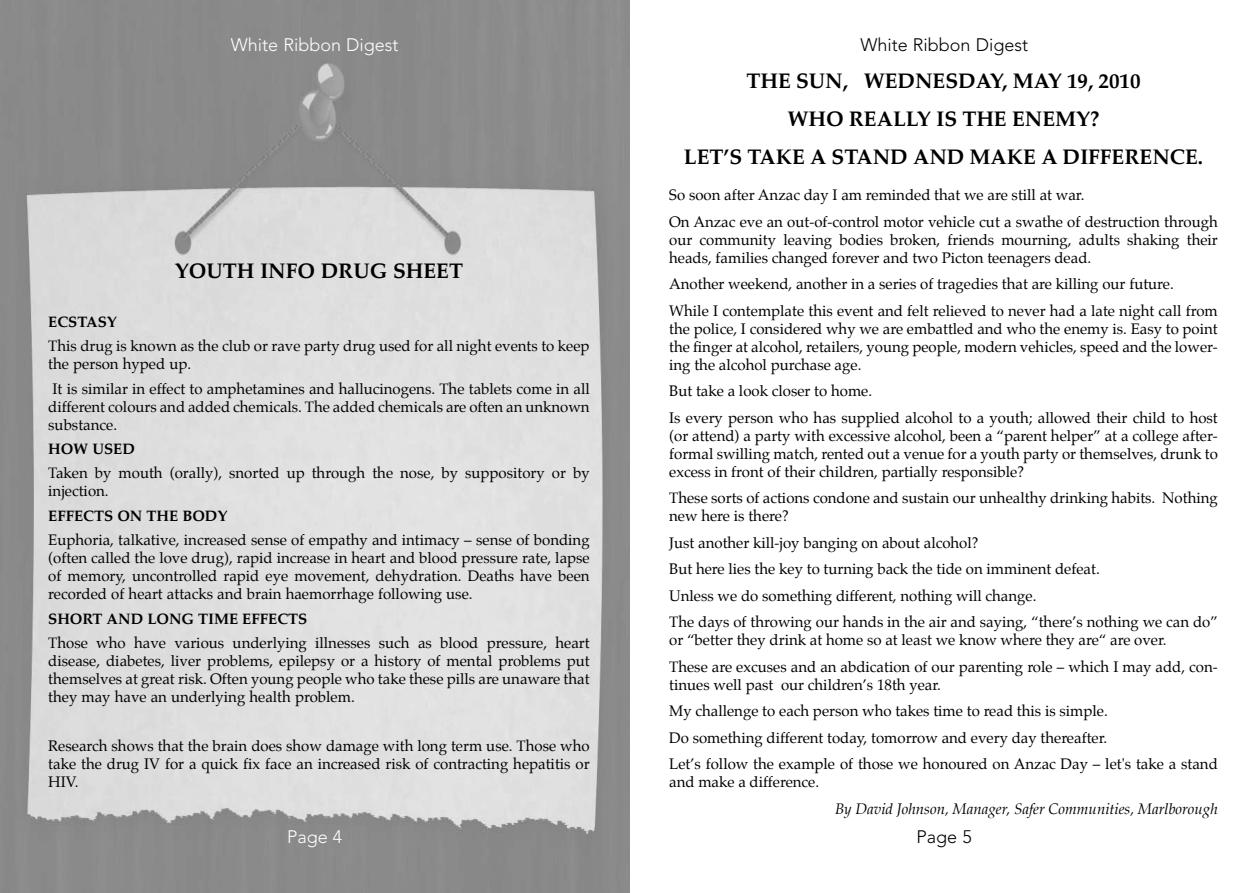
<style>
.page{position:relative;width:1259px;height:893px;background:#fff}
.page>*{position:absolute;margin:0;border:0;box-sizing:border-box;transform-origin:0 0}
.t1{font:700 21px "Palatino";color:#000}
.t2{font:300 18px "Avenir";color:#fff}
.t3{font:300 18px "Avenir";color:#000}
.t4{font:15px/18px "Palatino";color:#000}
.t5{font:700 15px "Palatino";color:#000}
.t6{font:italic 15px "Palatino";color:#000}
</style>
<div class="page">
<img style="left:0;top:0;width:629px;height:893px">
<p class="t2" style="left:231px;top:34px;width:169px">White Ribbon Digest</p>
<h1 class="t1" style="left:175px;top:253px;width:246px">YOUTH INFO DRUG SHEE</h1>
<h1 class="t1" style="left:449px;top:253px;width:16px">T</h1>
<p class="t5" style="left:48px;top:309px;width:49px">ECSTASY</p>
<p class="t4" style="left:48px;top:337px;width:543px">This drug is known as the club or rave party drug used for all night events to keep the person hyped up.</p>
<p class="t4" style="left:48px;top:379px;width:543px;text-align:justify">It is similar in effect to amphetamines and hallucinogens. The tablets come in all different colours and added chemicals. The added chemicals are often an unknown substance.</p>
<p class="t5" style="left:48px;top:436px;width:56px">HOW USED</p>
<p class="t4" style="left:48px;top:464px;width:543px">Taken by mouth (orally), snorted up through the nose, by suppository or by injection.</p>
<p class="t5" style="left:48px;top:503px;width:157px">EFFECTS ON THE BODY</p>
<p class="t4" style="left:48px;top:531px;width:543px;text-align:justify">Euphoria, talkative, increased sense of empathy and intimacy – sense of bonding (often called the love drug), rapid increase in heart and blood pressure rate, lapse of memory, uncontrolled rapid eye movement, dehydration. Deaths have been recorded of heart attacks and brain haemorrhage following use.</p>
<p class="t5" style="left:48px;top:606px;width:22px">SHOR</p>
<p class="t5" style="left:92px;top:606px;width:27px">T AND</p>
<p class="t5" style="left:147px;top:606px;width:13px">LONG</p>
<p class="t5" style="left:198px;top:606px;width:108px">TIME EFFECTS</p>
<p class="t4" style="left:48px;top:634px;width:543px;text-align:justify">Those who have various underlying illnesses such as blood pressure, heart disease, diabetes, liver problems, epilepsy or a history of mental problems put themselves at great risk. Often young people who take these pills are unaware that they may have an underlying health problem.</p>
<p class="t4" style="left:48px;top:736px;width:543px;text-align:justify">Research shows that the brain does show damage with long term use. Those who take the drug IV for a quick fix face an increased risk of contracting hepatitis or HIV.</p>
<p class="t2" style="left:287px;top:827px;width:57px">Page 4</p>
<p class="t3" style="left:860px;top:34px;width:169px">White Ribbon Digest</p>
<h1 class="t1" style="left:746px;top:63px;width:16px">THE</h1>
<h1 class="t1" style="left:796px;top:63px;width:85px">SUN, WEDNESDAY</h1>
<h1 class="t1" style="left:1002px;top:63px;width:28px">, MAY</h1>
<h1 class="t1" style="left:1067px;top:63px;width:75px">19, 2010</h1>
<h1 class="t1" style="left:787px;top:101px;width:20px">WHO</h1>
<h1 class="t1" style="left:849px;top:101px;width:15px">REALLY</h1>
<h1 class="t1" style="left:936px;top:101px;width:165px">IS THE ENEMY?</h1>
<h1 class="t1" style="left:684px;top:139px;width:92px">LET’S TAKE</h1>
<h1 class="t1" style="left:810px;top:139px;width:64px">A STAND</h1>
<h1 class="t1" style="left:913px;top:139px;width:18px">AND</h1>
<h1 class="t1" style="left:969px;top:139px;width:37px">MAKE</h1>
<h1 class="t1" style="left:1041px;top:139px;width:86px">A DIFFEREN</h1>
<h1 class="t1" style="left:1170px;top:139px;width:35px">CE.</h1>
<p class="t4" style="left:669px;top:182px;width:550px;line-height:26.5px">So soon after Anzac day I am reminded that we are still at war.<br>On Anzac eve an out-of-control motor vehicle cut a swathe of destruction through</p>
<p class="t4" style="left:669px;top:231px;width:550px">our community leaving bodies broken, friends mourning, adults shaking their heads, families changed forever and two Picton teenagers dead.</p>
<p class="t4" style="left:669px;top:271px;width:550px;line-height:26.5px">Another weekend, another in a series of tragedies that are killing our future.<br>While I contemplate this event and felt relieved to never had a late night call from</p>
<p class="t4" style="left:669px;top:320px;width:550px;text-align:justify">the police, I considered why we are embattled and who the enemy is. Easy to point the finger at alcohol, retailers, young people, modern vehicles, speed and the lower&shy;ing the alcohol purchase age.</p>
<p class="t4" style="left:669px;top:378px;width:550px;line-height:26.5px">But take a look closer to home.<br>Is every person who has supplied alcohol to a youth; allowed their child to host</p>
<p class="t4" style="left:669px;top:427px;width:550px;text-align:justify">(or attend) a party with excessive alcohol, been a “parent helper” at a college after&shy;formal swilling match, rented out a venue for a youth party or themselves, drunk to excess in front of their children, partially responsible?</p>
<p class="t4" style="left:669px;top:489px;width:550px">These sorts of actions condone and sustain our unhealthy drinking habits. Nothing new here is there?</p>
<p class="t4" style="left:669px;top:529px;width:550px;line-height:26.5px">Just another kill-joy banging on about alcohol?<br>But here lies the key to turning back the tide on imminent defeat.<br>Unless we do something different, nothing will change.<br>The days of throwing our hands in the air and saying, “there’s nothing we can do”</p>
<p class="t4" style="left:669px;top:627px;width:550px;line-height:26.5px">or “better they drink at home so at least we know where they are“ are over.<br>These are excuses and an abdication of our parenting role – which I may add, con-</p>
<p class="t4" style="left:669px;top:671px;width:550px;line-height:26.5px">tinues well past our children’s 18th year.<br>My challenge to each person who takes time to read this is simple.<br>Do something different today, tomorrow and every day thereafter.<br>Let’s follow the example of those we honoured on Anzac Day – let's take a stand</p>
<p class="t4" style="left:669px;top:773px;width:152px">and make a difference.</p>
<p class="t6" style="left:835px;top:797px;width:384px">By David Johnson, Manager, Safer Communities, Marlborough</p>
<p class="t3" style="left:916px;top:827px;width:57px">Page 5</p>
</div>
